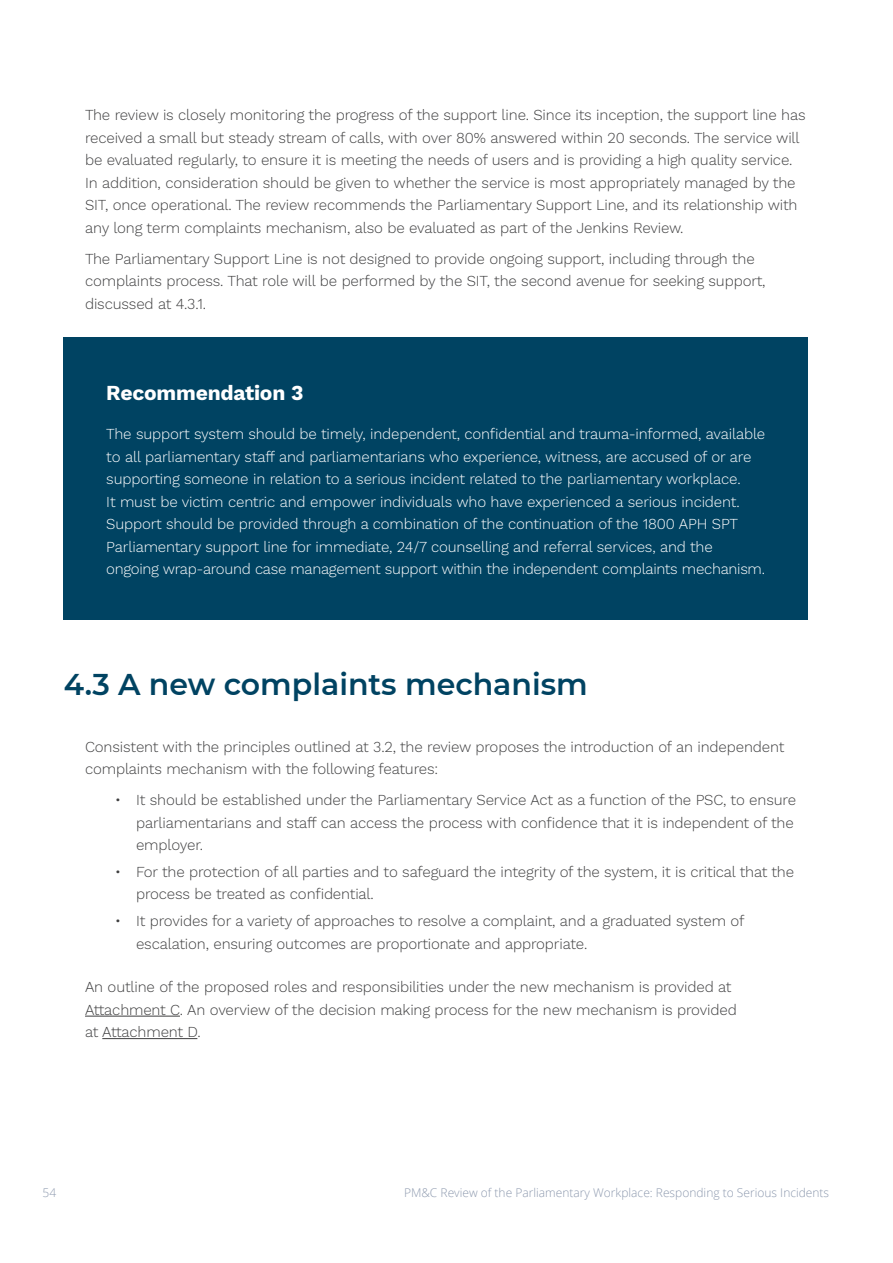
<style>
.page{position:relative;width:893px;height:1263px;background:#fff}
.page>*{position:absolute;margin:0;border:0;box-sizing:border-box;transform-origin:0 0}
.t1{font:600 30px "Montserrat";color:#004362}
.Emphasis_BLUE_-_Recs{font:700 21px "Work Sans";letter-spacing:-.01em;color:#fff}
.BODY{font:300 15px/22.5px "Work Sans";letter-spacing:-.01em;color:#3e3e3f}
.Emphasis_BLUE_-_Recs-2{font:300 15px/22.5px "Work Sans";letter-spacing:-.01em;color:#fff}
.Bullets{font:300 15px/22.5px "Work Sans";letter-spacing:-.01em;color:#3e3e3f}
.t2{font:300 12px "Open Sans";color:#8d99ae}
</style>
<div class="page">
<div style="left:64px;top:337px;width:744px;height:110px;background:#004362"></div>
<div style="left:64px;top:383px;width:744px;height:237px;background:#004362"></div>
<hr style="left:85px;top:1016px;width:95px;height:1px;background:#3e3e3f">
<hr style="left:102px;top:1038px;width:95px;height:1px;background:#3e3e3f">
<p class="BODY" style="left:85px;top:105px;width:722px">The review is closely monitoring the progress of the support line. Since its inception, the support line has received a small but steady stream of calls, with over 80% answered within 20 seconds. The service will be evaluated regularly, to ensure it is meeting the needs of users and is providing a high quality service.<br>In addition, consideration should be given to whether the service is most appropriately managed by the SIT, once operational. The review recommends the Parliamentary Support Line, and its relationship with any long term complaints mechanism, also be evaluated as part of the Jenkins Review.</p>
<p class="BODY" style="left:85px;top:248px;width:682px">The Parliamentary Support Line is not designed to provide ongoing support, including through the complaints process. That role will be performed by the SIT, the second avenue for seeking support, discussed at 4.3.1.</p>
<p class="Emphasis_BLUE_-_Recs" style="left:106px;top:380px;width:199px">Recommendation 3</p>
<p class="Emphasis_BLUE_-_Recs-2" style="left:106px;top:423px;width:660px">The support system should be timely, independent, confidential and trauma-informed, available to all parliamentary staff and parliamentarians who experience, witness, are accused of or are supporting someone in relation to a serious incident related to the parliamentary workplace.<br>It must be victim centric and empower individuals who have experienced a serious incident.<br>Support should be provided through a combination of the continuation of the 1800 APH SPT Parliamentary support line for immediate, 24/7 counselling and referral services, and the ongoing wrap-around case management support within the independent complaints mechanism.</p>
<h2 class="t1" style="left:64px;top:663px;width:525px">4.3 A new complaints mechanism</h2>
<p class="BODY" style="left:85px;top:736px;width:701px">Consistent with the principles outlined at 3.2, the review proposes the introduction of an independent complaints mechanism with the following features:</p>
<p class="Bullets" style="left:136px;top:789px;width:661px;text-indent:-21px">• It should be established under the Parliamentary Service Act as a function of the PSC, to ensure parliamentarians and staff can access the process with confidence that it is independent of the employer.</p>
<p class="Bullets" style="left:136px;top:861px;width:660px;text-indent:-21px">• For the protection of all parties and to safeguard the integrity of the system, it is critical that the process be treated as confidential.</p>
<p class="Bullets" style="left:136px;top:910px;width:610px;text-indent:-21px">• It provides for a variety of approaches to resolve a complaint, and a graduated system of escalation, ensuring outcomes are proportionate and appropriate.</p>
<p class="BODY" style="left:85px;top:977px;width:653px">An outline of the proposed roles and responsibilities under the new mechanism is provided at<br>Attachment C. An overview of the decision making process for the new mechanism is provided at Attachment D.</p>
<p class="t2" style="left:43px;top:1184px;width:15px">54</p>
<p class="t2" style="left:404px;top:1184px;width:427px">PM&amp;C Review of the Parliamentary Workplace: Responding to Serious Incidents</p>
</div>
